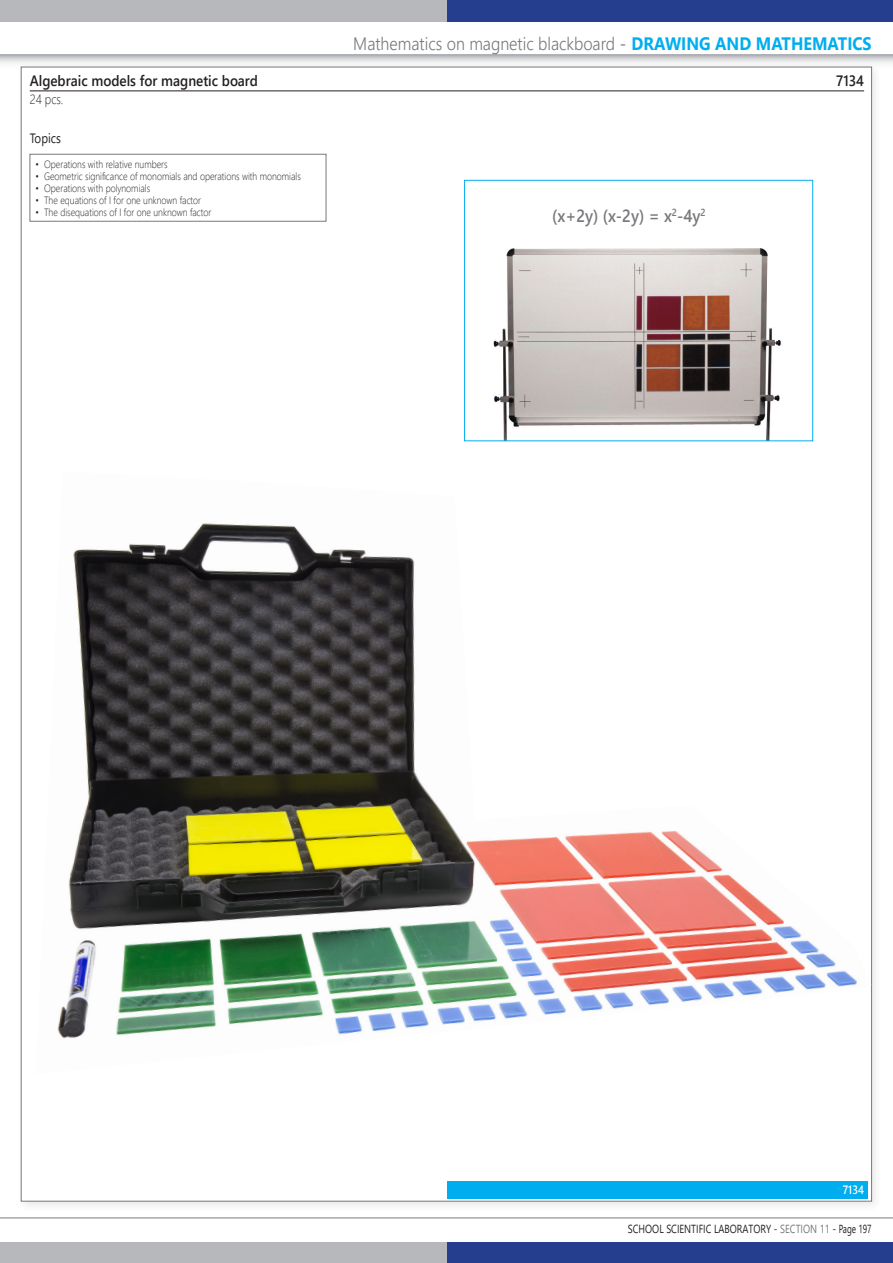
<style>
.page{position:relative;width:893px;height:1263px;background:#fff}
.page>*{position:absolute;margin:0;border:0;box-sizing:border-box;transform-origin:0 0}
.t1{font:300 18px "Segoe UI";color:#76787b;scale:.9 1}
.t2{font:600 17.55px "Segoe UI";color:#76787b;scale:.9 1}
.t3{font:600 15px "Segoe UI";color:#231f20;scale:.9 1}
.t4{font:300 13.5px "Segoe UI";color:#231f20;scale:.85 1}
.t5{font:13.5px "Segoe UI";color:#231f20;scale:.85 1}
.t6{font:600 12px "Segoe UI";color:#fff;scale:.85 1}
.t7{font:11.7px "Segoe UI";color:#231f20;scale:.8 1}
.t8{font:300 10.5px "Segoe UI";color:#231f20;scale:.85 1}
.s1{font-weight:400}
.s2{font-weight:700;color:#00aeef}
.s3{color:#76787b}
</style>
<div class="page">
<svg style="left:0;top:55px;width:893px;height:9px;background:#d1d2d4"></svg>
<div style="left:447px;top:0;width:446px;height:21px;background:#253f8e"></div>
<div style="left:0;top:0;width:447px;height:21px;background:#b7b8bb"></div>
<hr style="left:0;top:1218px;width:893px;height:1px;background:#76787b">
<div style="left:447px;top:1242px;width:446px;height:21px;background:#253f8e"></div>
<div style="left:0;top:1242px;width:447px;height:21px;background:#b7b8bb"></div>
<div style="left:16px;top:62px;width:867px;height:1150px;background:#231f20;opacity:.1"></div>
<div style="left:21px;top:67px;width:851px;height:1134px;background:#fff;border:1px solid #76787b"></div>
<img style="left:57px;top:472px;width:814px;height:602px">
<hr style="left:30px;top:91px;width:834px;height:1px;background:#231f20">
<div style="left:447px;top:1181px;width:421px;height:17px;background:#00aeef"></div>
<img style="left:493px;top:248px;width:288px;height:191px">
<div style="left:464px;top:180px;width:349px;height:261px;border:1px solid #00aeef"></div>
<div style="left:30px;top:154px;width:296px;height:67px;border:1px solid #76787b"></div>
<p class="t1" style="left:353px;top:26px;width:577px">Mathematics on magnetic blackboard <span class="s1">-</span> <span class="s2">DRAWING AND MATHEMATICS</span></p>
<p class="t3" style="left:30px;top:67px;width:255px">Algebraic models for magnetic board</p>
<p class="t3" style="left:836px;top:67px;width:33px">7134</p>
<p class="t4" style="left:30px;top:87px;width:41px">24 pcs.</p>
<p class="t5" style="left:30px;top:126px;width:38px">Topics</p>
<p class="t8" style="left:36px;top:154px;width:157px">• Operations with relative numbers</p>
<p class="t8" style="left:36px;top:166px;width:313px">• Geometric significance of monomials and operations with monomials</p>
<p class="t8" style="left:36px;top:178px;width:136px">• Operations with polynomials</p>
<p class="t8" style="left:36px;top:190px;width:196px">• The equations of I for one unknown factor</p>
<p class="t8" style="left:36px;top:202px;width:208px">• The disequations of I for one unknown factor</p>
<p class="t2" style="left:552px;top:199px;width:172px">(x+2y) (x-2y) = x<sup>2</sup>-4y<sup>2</sup></p>
<p class="t6" style="left:843px;top:1178px;width:26px">7134</p>
<p class="t7" style="left:628px;top:1217px;width:306px">SCHOOL SCIENTIFIC LABORATORY - <span class="s3">SECTION 11</span> - Page 197</p>
</div>
